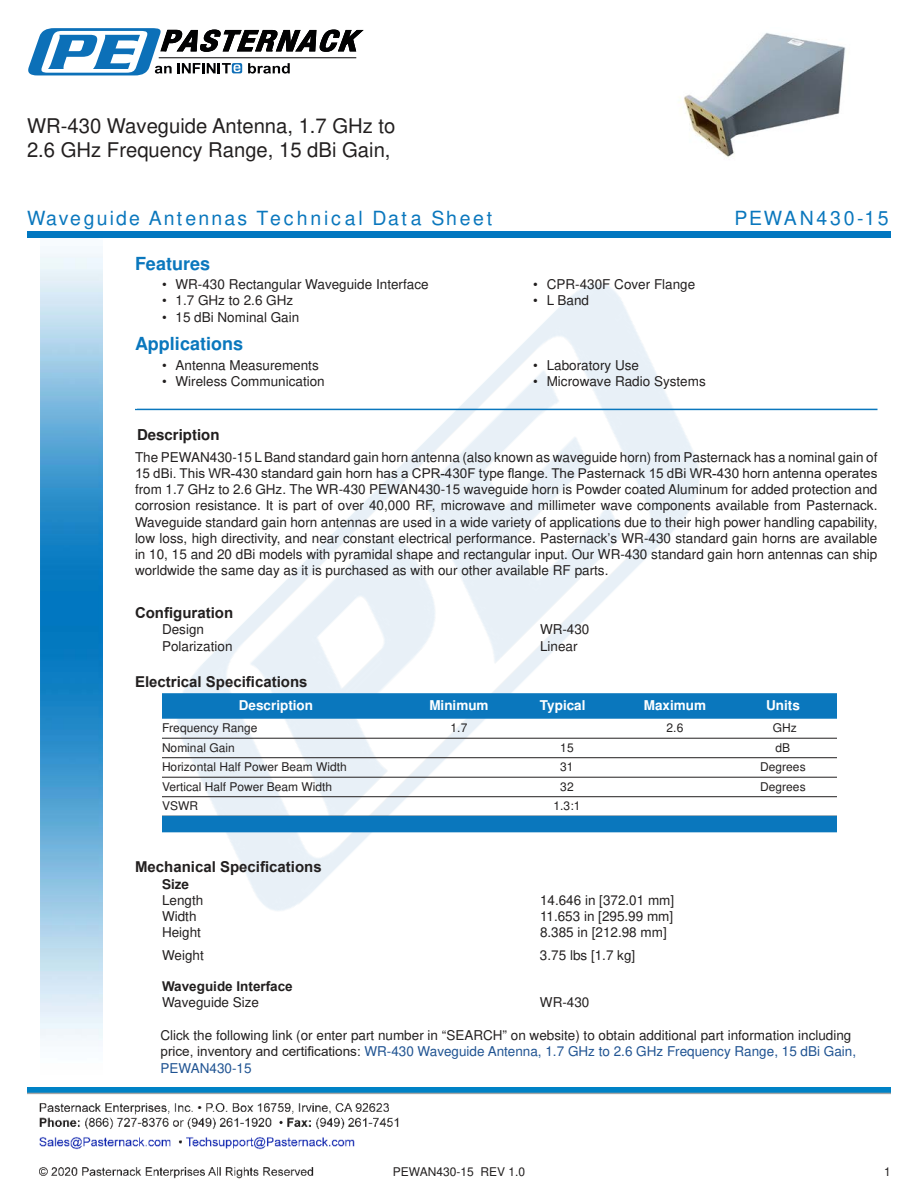
<style>
.page{position:relative;width:918px;height:1188px;background:#fff}
.page>*{position:absolute;margin:0;border:0;box-sizing:border-box;transform-origin:0 0}
.t1{font:20.25px/24.3px "Arial";color:#221f1f}
.t2{font:900 19.5px "Arial";letter-spacing:.115em;color:#0a77bd}
.t3{font:900 19.5px "Arial";letter-spacing:.14em;color:#0a77bd}
.t4{font:700 18px "Arial";color:#0a77bd}
.t5{font:700 15px "Arial";color:#221f1f}
.t6{font:13.5px/16.2px "Arial";color:#221f1f;text-align:justify}
.t7{font:700 13.5px "Arial";color:#fff}
.t8{font:700 13.5px "Arial";color:#221f1f}
.t9{font:12px "Arial";color:#221f1f}
.t10{font:700 7.5px "Arial";color:#fff}
.s1{color:#1f5392}
</style>
<div class="page">
<img style="left:39px;top:1103px;width:360px;height:76px">
<img style="left:102px;top:246px;width:719px;height:724px">
<img style="left:27px;top:1088px;width:864px;height:7px">
<img style="left:40px;top:237px;width:62px;height:804px">
<div style="left:27px;top:231px;width:864px;height:6px;background:#0177c0"></div>
<svg style="left:28px;top:28px;width:336px;height:47px"></svg>
<hr style="left:135px;top:409px;width:743px;height:1px;background:#0a77bd">
<div style="left:162px;top:693px;width:675px;height:26px;background:#0a77bd"></div>
<hr style="left:162px;top:738px;width:675px;height:1px;background:#221f1f">
<hr style="left:162px;top:757px;width:675px;height:1px;background:#221f1f">
<hr style="left:162px;top:777px;width:675px;height:1px;background:#221f1f">
<hr style="left:162px;top:796px;width:675px;height:1px;background:#221f1f">
<div style="left:162px;top:816px;width:675px;height:16px;background:#0a77bd"></div>
<img style="left:684px;top:33px;width:162px;height:124px">
<h1 class="t1" style="left:27px;top:115px;width:370px">WR-430 Waveguide Antenna, 1.7 GHz to<br>2.6 GHz Frequency Range, 15 dBi Gain,</h1>
<h2 class="t2" style="left:27px;top:210px;width:467px">Waveguide Antennas Technical Data Sheet</h2>
<h2 class="t3" style="left:735px;top:210px;width:156px">PEWAN430-15</h2>
<h3 class="t4" style="left:135px;top:256px;width:77px">Features</h3>
<p class="t6" style="left:162px;top:278px;width:268px">• WR-430 Rectangular Waveguide Interface</p>
<p class="t6" style="left:162px;top:294px;width:133px">• 1.7 GHz to 2.6 GHz</p>
<p class="t6" style="left:162px;top:310px;width:139px">• 15 dBi Nominal Gain</p>
<h3 class="t4" style="left:135px;top:337px;width:110px">Applications</h3>
<p class="t6" style="left:162px;top:358px;width:158px">• Antenna Measurements</p>
<p class="t6" style="left:162px;top:374px;width:164px">• Wireless Communication</p>
<p class="t10" style="left:135px;top:403px;width:4px">.</p>
<p class="t6" style="left:533px;top:278px;width:164px">• CPR-430F Cover Flange</p>
<p class="t6" style="left:533px;top:294px;width:57px">• L Band</p>
<p class="t6" style="left:533px;top:358px;width:107px">• Laboratory Use</p>
<p class="t6" style="left:533px;top:374px;width:174px">• Microwave Radio Systems</p>
<p class="t5" style="left:137px;top:429px;width:84px">Description</p>
<p class="t6" style="left:135px;top:450px;width:744px">The PEWAN430-15 L Band standard gain horn antenna (also known as waveguide horn) from Pasternack has a nominal gain of 15 dBi. This WR-430 standard gain horn has a CPR-430F type 昀氀ange. The Pasternack 15 dBi WR-430 horn antenna operates from 1.7 GHz to 2.6 GHz. The WR-430 PEWAN430-15 waveguide horn is Powder coated Aluminum for added protection and corrosion resistance. It is part of over 40,000 RF, microwave and millimeter wave components available from Pasternack.<br>Waveguide standard gain horn antennas are used in a wide variety of applications due to their high power handling capability, low loss, high directivity, and near constant electrical performance. Pasternack’s WR-430 standard gain horns are available in 10, 15 and 20 dBi models with pyramidal shape and rectangular input. Our WR-430 standard gain horn antennas can ship worldwide the same day as it is purchased as with our other available RF parts.</p>
<p class="t5" style="left:135px;top:602px;width:100px">Con昀椀guration</p>
<p class="t6" style="left:162px;top:622px;width:44px">Design</p>
<p class="t6" style="left:540px;top:622px;width:51px">WR-430</p>
<p class="t6" style="left:162px;top:640px;width:72px">Polarization</p>
<p class="t6" style="left:540px;top:640px;width:39px">Linear</p>
<p class="t5" style="left:135px;top:671px;width:174px">Electrical Speci昀椀cations</p>
<p class="t7" style="left:239px;top:700px;width:76px">Description</p>
<p class="t7" style="left:429px;top:700px;width:61px">Minimum</p>
<p class="t7" style="left:540px;top:700px;width:47px">Typical</p>
<p class="t7" style="left:644px;top:700px;width:64px">Maximum</p>
<p class="t7" style="left:766px;top:700px;width:35px">Units</p>
<p class="t9" style="left:162px;top:723px;width:97px">Frequency Range</p>
<p class="t9" style="left:451px;top:723px;width:18px">1.7</p>
<p class="t9" style="left:667px;top:723px;width:18px">2.6</p>
<p class="t9" style="left:773px;top:723px;width:25px">GHz</p>
<p class="t9" style="left:162px;top:743px;width:74px">Nominal Gain</p>
<p class="t9" style="left:560px;top:743px;width:15px">15</p>
<p class="t9" style="left:776px;top:743px;width:16px">dB</p>
<p class="t9" style="left:162px;top:762px;width:186px">Horizontal Half Power Beam Width</p>
<p class="t9" style="left:560px;top:762px;width:15px">31</p>
<p class="t9" style="left:760px;top:762px;width:47px">Degrees</p>
<p class="t9" style="left:162px;top:782px;width:172px">Vertical Half Power Beam Width</p>
<p class="t9" style="left:560px;top:782px;width:15px">32</p>
<p class="t9" style="left:760px;top:782px;width:47px">Degrees</p>
<p class="t9" style="left:162px;top:801px;width:37px">VSWR</p>
<p class="t9" style="left:554px;top:801px;width:28px">1.3:1</p>
<p class="t5" style="left:135px;top:857px;width:188px">Mechanical Speci昀椀cations</p>
<p class="t8" style="left:162px;top:879px;width:29px">Size</p>
<p class="t6" style="left:162px;top:893px;width:43px">Length</p>
<p class="t6" style="left:540px;top:893px;width:136px">14.646 in [372.01 mm]</p>
<p class="t6" style="left:162px;top:909px;width:36px">Width</p>
<p class="t6" style="left:540px;top:909px;width:135px">11.653 in [295.99 mm]</p>
<p class="t6" style="left:162px;top:926px;width:41px">Height</p>
<p class="t6" style="left:540px;top:926px;width:128px">8.385 in [212.98 mm]</p>
<p class="t6" style="left:162px;top:948px;width:43px">Weight</p>
<p class="t6" style="left:540px;top:948px;width:97px">3.75 lbs [1.7 kg]</p>
<p class="t8" style="left:162px;top:977px;width:132px">Waveguide Interface</p>
<p class="t6" style="left:162px;top:996px;width:99px">Waveguide Size</p>
<p class="t6" style="left:540px;top:996px;width:51px">WR-430</p>
<p class="t6" style="left:160px;top:1029px;width:697px;text-align:left">Click the following link (or enter part number in “SEARCH” on website) to obtain additional part information including price, inventory and certi昀椀cations: <span class="s1">WR-430 Waveguide Antenna, 1.7 GHz to 2.6 GHz Frequency Range, 15 dBi Gain,<br>PEWAN430-15</span></p>
<p class="t9" style="left:393px;top:1167px;width:134px">PEWAN430-15 REV 1.0</p>
<p class="t9" style="left:884px;top:1167px;width:8px">1</p>
</div>
